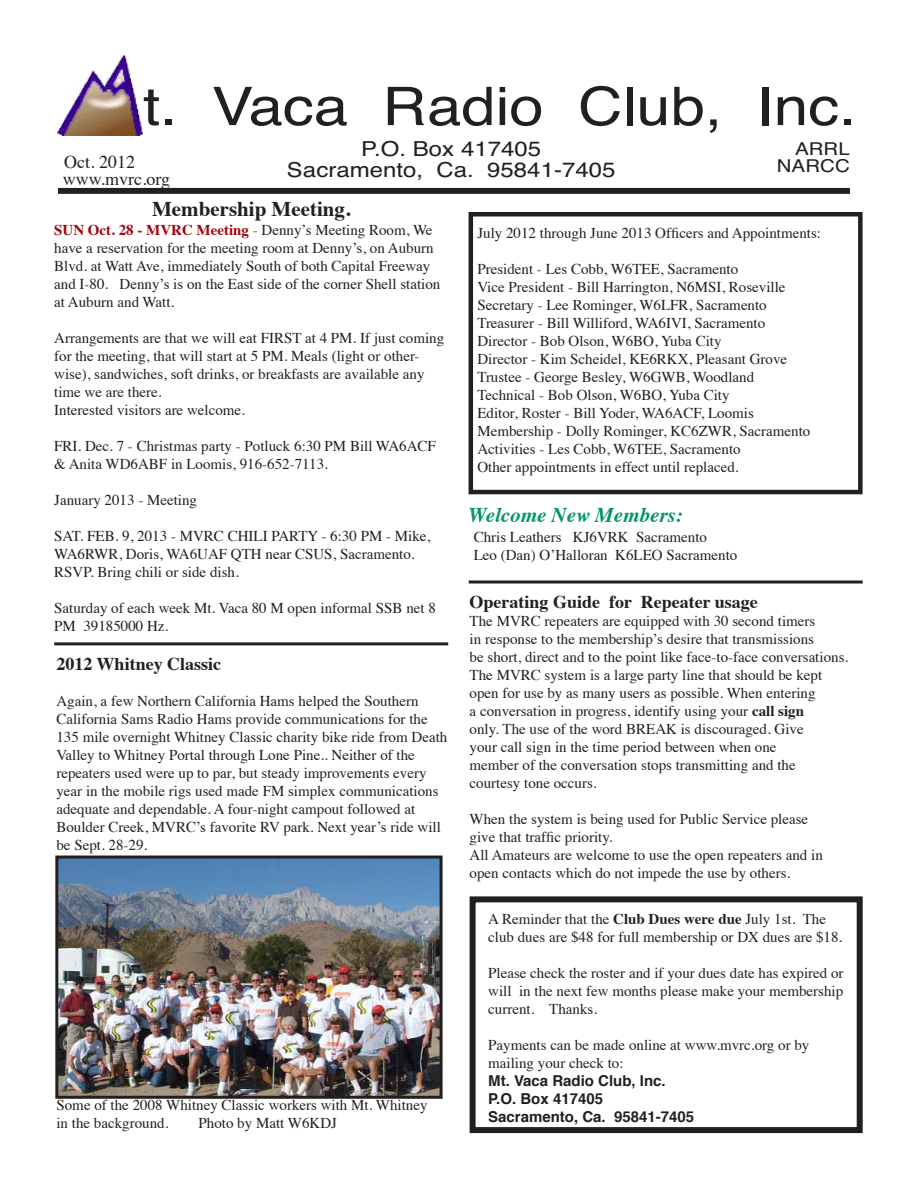
<style>
.page{position:relative;width:918px;height:1188px;background:#fff}
.page>*{position:absolute;margin:0;border:0;box-sizing:border-box;transform-origin:0 0}
.t1{font:53.25px "Helvetica";color:#231f20;scale:1.16 1}
.t2{font:700 21px "Times";color:#231f20}
.t3{font:italic 700 21px "Times";color:#00956b}
.t4{font:20.7px/20.7px "Helvetica";color:#231f20;text-align:center;scale:1.16 1}
.t5{font:700 18px "Times";color:#231f20}
.t6{font:18px "Times";color:#231f20}
.t7{font:17.7px "Helvetica";color:#231f20;scale:1.16 1}
.t8{font:15px/18px "Times";color:#231f20}
.t9{font:700 15px/18px "Helvetica";color:#231f20}
.s1{font-weight:700;color:#a1080f}
.s2{color:#a1080f}
.s3{font-weight:700}
</style>
<div class="page">
<div style="left:58px;top:188px;width:792px;height:6px;background:#231f20"></div>
<img style="left:57px;top:55px;width:85px;height:81px">
<div style="left:470px;top:896px;width:393px;height:237px;border:6px solid #231f20"></div>
<svg style="left:469px;top:580px;width:394px;height:4px"></svg>
<hr style="left:54px;top:642px;width:394px;height:3px;background:#231f20">
<div style="left:469px;top:212px;width:394px;height:282px;border:4px solid #231f20"></div>
<img style="left:59px;top:860px;width:380px;height:235px">
<div style="left:55px;top:856px;width:388px;height:243px;border:3px solid #231f20"></div>
<h1 class="t1" style="left:143px;top:65px;width:616px">t. Vaca Radio Club, Inc.</h1>
<h3 class="t4" style="left:287px;top:139px;width:285px">P.O. Box 417405<br>Sacramento, Ca. 95841-7405</h3>
<p class="t7" style="left:795px;top:135px;width:49px">ARRL</p>
<p class="t6" style="left:64px;top:145px;width:72px">Oct. 2012</p>
<p class="t7" style="left:777px;top:153px;width:65px">NARCC</p>
<p class="t6" style="left:63px;top:162px;width:109px">www.mvrc.org</p>
<h2 class="t2" style="left:152px;top:189px;width:200px">Membership Meeting.</h2>
<p class="t8" style="left:54px;top:220px;width:388px"><span class="s1">SUN Oct. 28 - MVRC Meeting</span> <span class="s2">-</span> Denny’s Meeting Room, We have a reservation for the meeting room at Denny’s, on Auburn Blvd. at Watt Ave, immediately South of both Capital Freeway and I-80. Denny’s is on the East side of the corner Shell station at Auburn and Watt.</p>
<p class="t8" style="left:54px;top:328px;width:392px">Arrangements are that we will eat FIRST at 4 PM. If just coming for the meeting, that will start at 5 PM. Meals (light or other&shy;wise), sandwiches, soft drinks, or breakfasts are available any time we are there.<br>Interested visitors are welcome.</p>
<p class="t8" style="left:54px;top:436px;width:383px">FRI. Dec. 7 - Christmas party - Potluck 6:30 PM Bill WA6ACF &amp; Anita WD6ABF in Loomis, 916-652-7113.</p>
<p class="t8" style="left:54px;top:490px;width:144px">January 2013 - Meeting</p>
<p class="t8" style="left:54px;top:526px;width:378px">SAT. FEB. 9, 2013 - MVRC CHILI PARTY - 6:30 PM - Mike,<br>WA6RWR, Doris, WA6UAF QTH near CSUS, Sacramento.<br>RSVP. Bring chili or side dish.</p>
<p class="t8" style="left:54px;top:598px;width:383px">Saturday of each week Mt. Vaca 80 M open informal SSB net 8<br>PM 39185000 Hz.</p>
<p class="t8" style="left:477px;top:223px;width:345px">July 2012 through June 2013 Officers and Appointments:</p>
<p class="t8" style="left:477px;top:259px;width:335px">President - Les Cobb, W6TEE, Sacramento<br>Vice President - Bill Harrington, N6MSI, Roseville Secretary - Lee Rominger, W6LFR, Sacramento Treasurer - Bill Williford, WA6IVI, Sacramento Director - Bob Olson, W6BO, Yuba City<br>Director - Kim Scheidel, KE6RKX, Pleasant Grove Trustee - George Besley, W6GWB, Woodland Technical - Bob Olson, W6BO, Yuba City<br>Editor, Roster - Bill Yoder, WA6ACF, Loomis Membership - Dolly Rominger, KC6ZWR, Sacramento Activities - Les Cobb, W6TEE, Sacramento<br>Other appointments in effect until replaced.</p>
<h2 class="t3" style="left:469px;top:495px;width:216px">Welcome New Members:</h2>
<p class="t8" style="left:474px;top:527px;width:265px">Chris Leathers KJ6VRK Sacramento<br>Leo (Dan) O’Halloran K6LEO Sacramento</p>
<p class="t5" style="left:470px;top:584px;width:290px">Operating Guide for Repeater usage</p>
<p class="t8" style="left:470px;top:610px;width:380px">The MVRC repeaters are equipped with 30 second timers<br>in response to the membership’s desire that transmissions<br>be short, direct and to the point like face-to-face conversations.<br>The MVRC system is a large party line that should be kept open for use by as many users as possible. When entering<br>a conversation in progress, identify using your <span class="s3">call sign<br></span>only. The use of the word BREAK is discouraged. Give<br>your call sign in the time period between when one<br>member of the conversation stops transmitting and the courtesy tone occurs.</p>
<p class="t8" style="left:470px;top:808px;width:355px">When the system is being used for Public Service please give that traffic priority.<br>All Amateurs are welcome to use the open repeaters and in open contacts which do not impede the use by others.</p>
<p class="t5" style="left:56px;top:647px;width:166px">2012 Whitney Classic</p>
<p class="t8" style="left:56px;top:691px;width:392px">Again, a few Northern California Hams helped the Southern California Sams Radio Hams provide communications for the 135 mile overnight Whitney Classic charity bike ride from Death Valley to Whitney Portal through Lone Pine.. Neither of the repeaters used were up to par, but steady improvements every year in the mobile rigs used made FM simplex communications adequate and dependable. A four-night campout followed at Boulder Creek, MVRC’s favorite RV park. Next year’s ride will be Sept. 28-29.</p>
<p class="t8" style="left:56px;top:1095px;width:373px">Some of the 2008 Whitney Classic workers with Mt. Whitney in the background.</p>
<p class="t8" style="left:199px;top:1113px;width:140px">Photo by Matt W6KDJ</p>
<p class="t8" style="left:488px;top:908px;width:356px">A Reminder that the <span class="s3">Club Dues were due</span> July 1st. The club dues are $48 for full membership or DX dues are $18.</p>
<p class="t8" style="left:488px;top:962px;width:357px;text-align:justify">Please check the roster and if your dues date has expired or will in the next few months please make your membership current. Thanks.</p>
<p class="t8" style="left:488px;top:1034px;width:323px">Payments can be made online at www.mvrc.org or by mailing your check to:</p>
<p class="t9" style="left:488px;top:1072px;width:207px">Mt. Vaca Radio Club, Inc.<br>P.O. Box 417405<br>Sacramento, Ca. 95841-7405</p>
</div>
